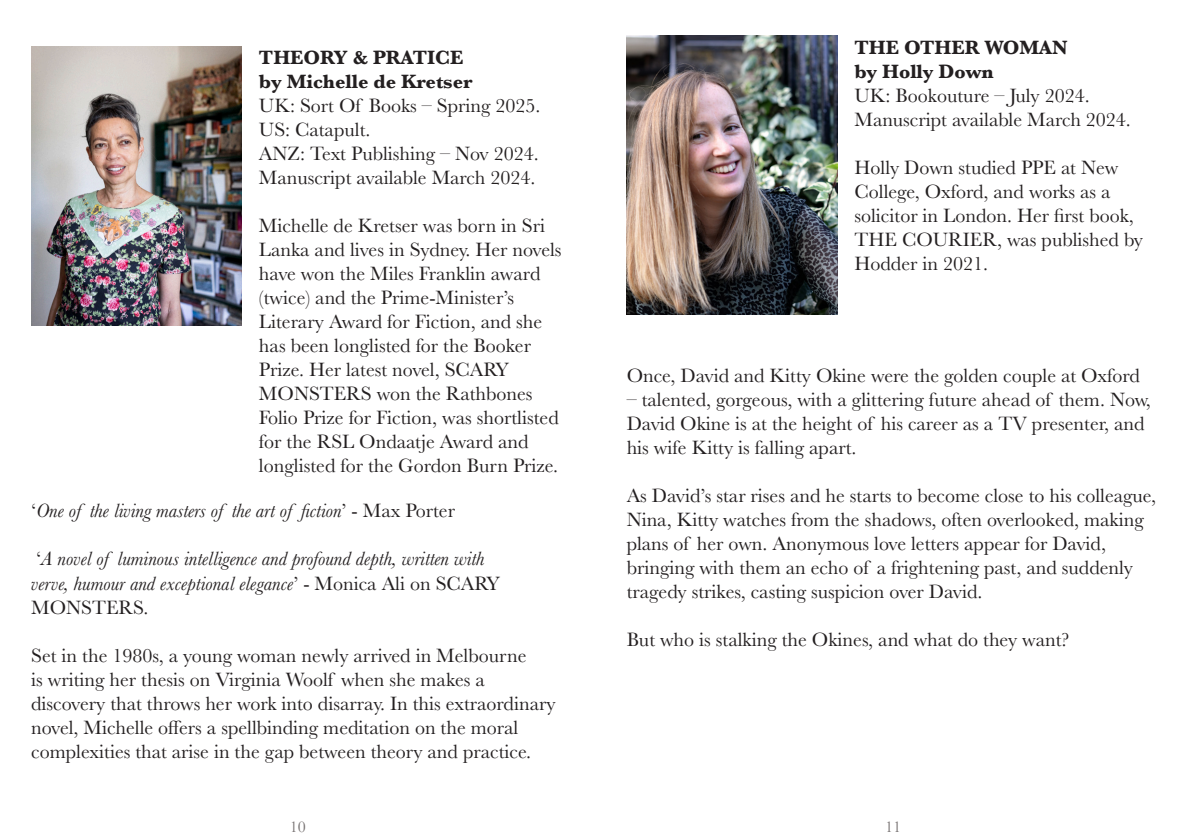
<style>
.page{position:relative;width:1191px;height:840px;background:#fff}
.page>*{position:absolute;margin:0;border:0;box-sizing:border-box;transform-origin:0 0}
.t1{font:20px/24px "Baskerville";color:#231f20}
.t2{font:italic 20px/24px "Baskerville";color:#231f20}
.t3{font:700 20px "Baskerville";color:#231f20}
.t4{font:16px "Baskerville";color:#767171}
.s1{font-style:normal}
</style>
<div class="page">
<img style="left:31px;top:47px;width:211px;height:279px">
<img style="left:626px;top:36px;width:211px;height:279px">
<p class="t3" style="left:259px;top:43px;width:206px">THEORY &amp; PRATICE</p>
<p class="t3" style="left:259px;top:67px;width:215px">by Michelle de Kretser</p>
<p class="t1" style="left:259px;top:94px;width:283px">UK: Sort Of Books – Spring 2025.<br>US: Catapult.</p>
<p class="t1" style="left:259px;top:142px;width:281px">ANZ: Text Publishing – Nov 2024.</p>
<p class="t1" style="left:259px;top:166px;width:278px">Manuscript available March 2024.</p>
<p class="t1" style="left:259px;top:214px;width:304px">Michelle de Kretser was born in Sri Lanka and lives in Sydney. Her novels have won the Miles Franklin award (twice) and the Prime-Minister’s Literary Award for Fiction, and she has been longlisted for the Booker Prize. Her latest novel, SCARY MONSTERS won the Rathbones Folio Prize for Fiction, was shortlisted for the RSL Ondaatje Award and longlisted for the Gordon Burn Prize.</p>
<p class="t2" style="left:31px;top:498px;width:425px"><span class="s1">‘</span>One of the living masters of the art of fiction<span class="s1">’ - Max Porter</span></p>
<p class="t2" style="left:31px;top:546px;width:470px"><span class="s1">‘</span>A novel of luminous intelligence and profound depth, written with verve, humour and exceptional elegance<span class="s1">’ - Monica Ali on SCARY<br>MONSTERS.</span></p>
<p class="t1" style="left:31px;top:643px;width:526px">Set in the 1980s, a young woman newly arrived in Melbourne<br>is writing her thesis on Virginia Woolf when she makes a discovery that throws her work into disarray. In this extraordinary novel, Michelle offers a spellbinding meditation on the moral complexities that arise in the gap between theory and practice.</p>
<p class="t3" style="left:854px;top:33px;width:215px">THE OTHER WOMAN</p>
<p class="t3" style="left:854px;top:57px;width:140px">by Holly Down</p>
<p class="t1" style="left:854px;top:84px;width:278px">UK: Bookouture – July 2024.<br>Manuscript available March 2024.</p>
<p class="t1" style="left:854px;top:156px;width:290px">Holly Down studied PPE at New<br>College, Oxford, and works as a solicitor in London. Her first book,<br>THE COURIER, was published by<br>Hodder in 2021.</p>
<p class="t1" style="left:626px;top:363px;width:515px">Once, David and Kitty Okine were the golden couple at Oxford</p>
<p class="t1" style="left:626px;top:387px;width:526px">– talented, gorgeous, with a glittering future ahead of them. Now,<br>David Okine is at the height of his career as a TV presenter, and his wife Kitty is falling apart.</p>
<p class="t1" style="left:626px;top:483px;width:531px">As David’s star rises and he starts to become close to his colleague, Nina, Kitty watches from the shadows, often overlooked, making plans of her own. Anonymous love letters appear for David, bringing with them an echo of a frightening past, and suddenly tragedy strikes, casting suspicion over David.</p>
<p class="t1" style="left:626px;top:627px;width:444px">But who is stalking the Okines, and what do they want?</p>
<p class="t4" style="left:290px;top:816px;width:17px">10</p>
<p class="t4" style="left:885px;top:816px;width:17px">11</p>
</div>
